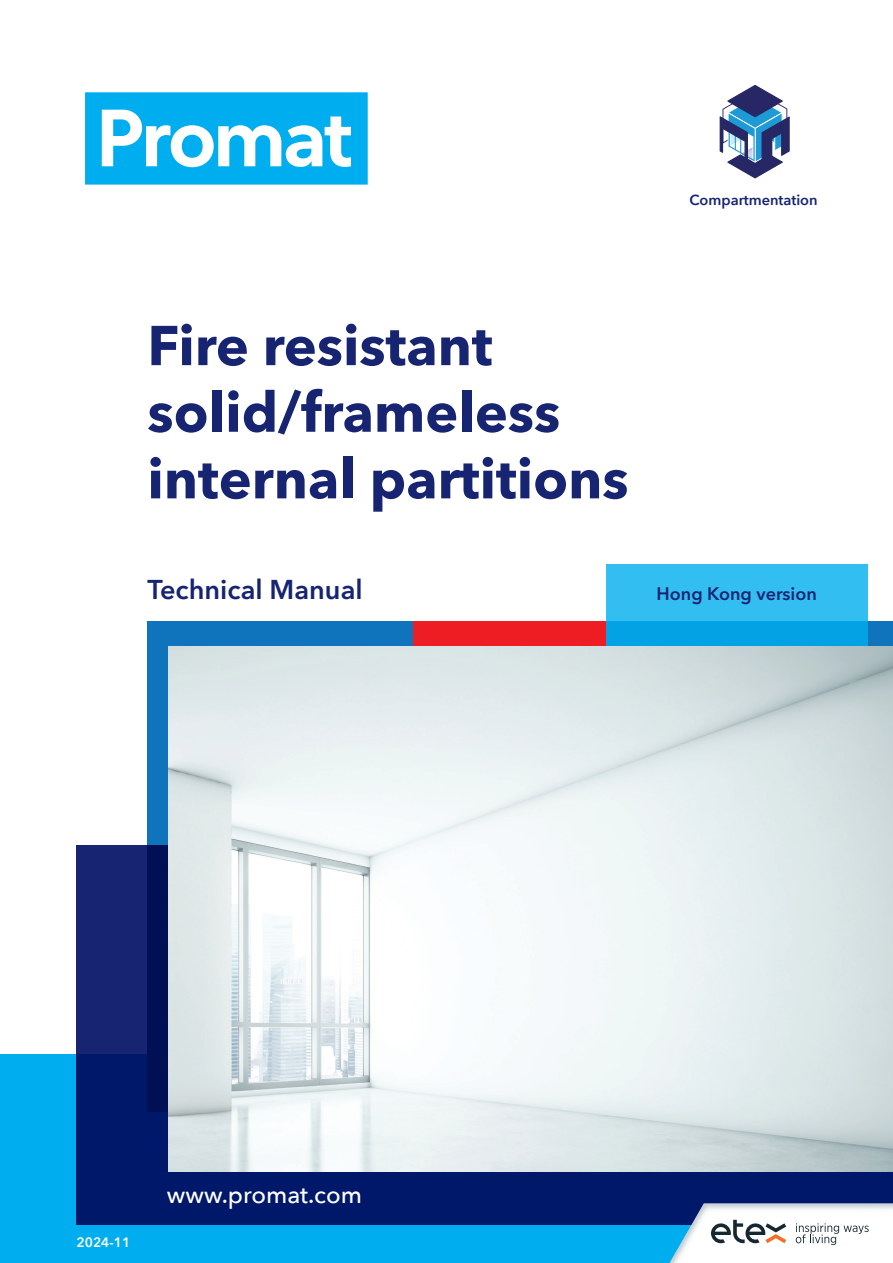
<style>
.page{position:relative;width:893px;height:1263px;background:#fff}
.page>*{position:absolute;margin:0;border:0;box-sizing:border-box;transform-origin:0 0}
.t1{font:700 55.5px/66.6px "Avenir Next W1 G";color:#162472}
.t2{font:600 27px "Avenir Next W1 G";color:#162472}
.t3{font:500 24px "Avenir Next";color:#fff}
.t4{font:600 18px "Avenir Next W1 G";color:#162472}
.t5{font:600 14.55px "Avenir Next";color:#162472}
.t6{font:600 13.5px "Avenir Next W1 G";color:#fff}
</style>
<div class="page">
<svg style="left:85px;top:92px;width:283px;height:93px"></svg>
<div style="left:0;top:1054px;width:893px;height:209px;background:#00aeef"></div>
<div style="left:147px;top:621px;width:746px;height:490px;background:#1074bc"></div>
<div style="left:414px;top:621px;width:192px;height:490px;background:#ee1d23"></div>
<svg style="left:77px;top:845px;width:816px;height:380px;background:#081c6b"></svg>
<img style="left:169px;top:646px;width:724px;height:525px">
<svg style="left:606px;top:564px;width:261px;height:82px;background:#24b5ed"></svg>
<svg style="left:670px;top:1203px;width:223px;height:60px;background:#d7dee5"></svg>
<svg style="left:720px;top:85px;width:70px;height:93px"></svg>
<p class="t1" style="left:147px;top:312px;width:483px">Fire resistant solid/frameless internal partitions</p>
<p class="t5" style="left:690px;top:188px;width:130px">Compartmentation</p>
<p class="t2" style="left:147px;top:573px;width:217px">Technical Manual</p>
<p class="t4" style="left:657px;top:583px;width:162px">Hong Kong version</p>
<p class="t6" style="left:77px;top:1234px;width:55px">2024-11</p>
<p class="t3" style="left:167px;top:1175px;width:197px">www.promat.com</p>
</div>
